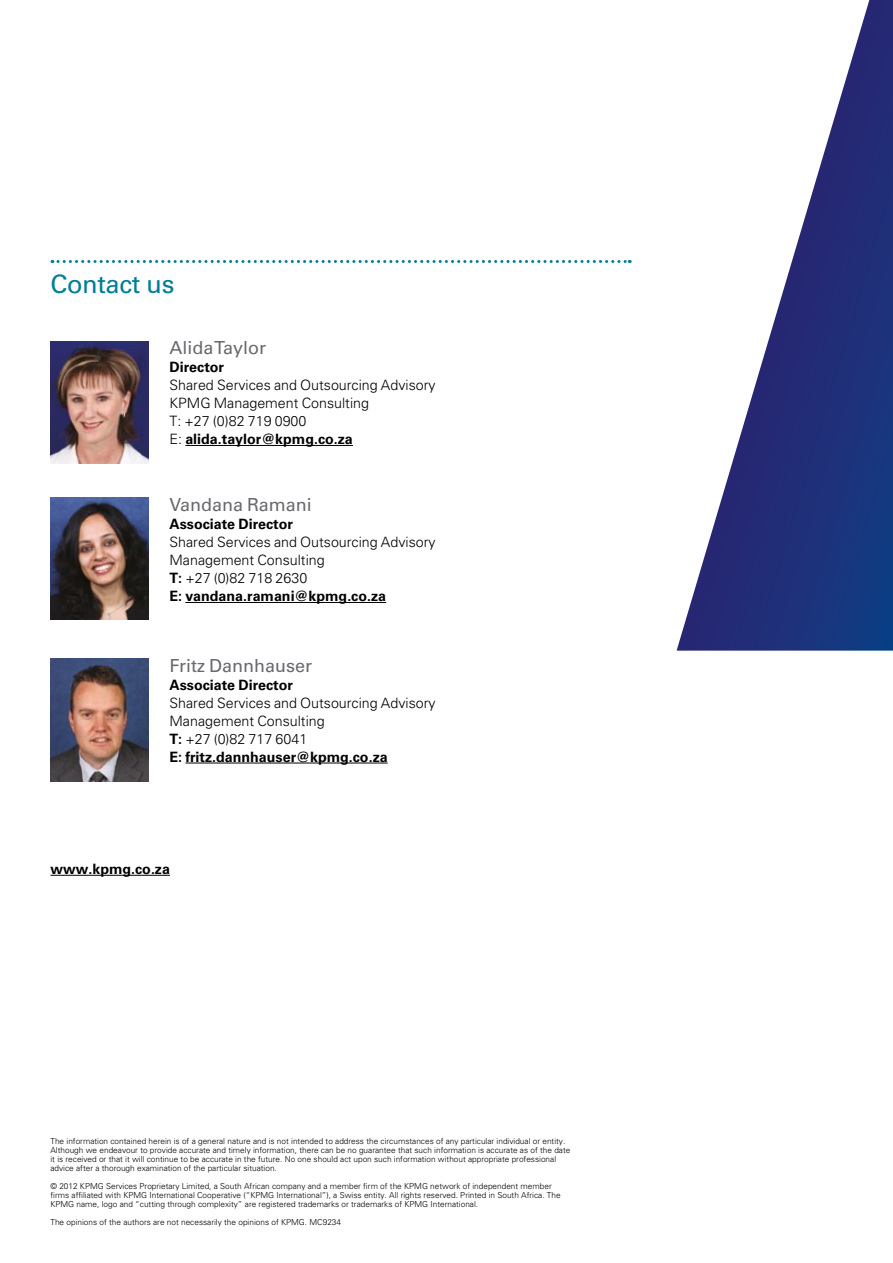
<style>
.page{position:relative;width:893px;height:1263px;background:#fff}
.page>*{position:absolute;margin:0;border:0;box-sizing:border-box;transform-origin:0 0}
.t1{font:25.5px "Univers LT Std";letter-spacing:-.015em;color:#007d97}
.t2{font:18px "Univers LT Std";color:#696a6f}
.t3{font:300 14.25px/18px "Univers LT Std";color:#000}
.t4{font:700 14.25px "Univers LT Std";color:#000}
.t5{font:300 8.25px/9px "Univers LT Std";color:#000}
.s1{font-weight:700}
</style>
<div class="page">
<svg style="left:52px;top:260px;width:578px;height:3px"></svg>
<hr style="left:185px;top:445px;width:168px;height:1px;background:#000">
<hr style="left:185px;top:602px;width:201px;height:1px;background:#000">
<hr style="left:185px;top:763px;width:203px;height:1px;background:#000">
<hr style="left:50px;top:875px;width:120px;height:1px;background:#000">
<svg style="left:677px;top:0;width:216px;height:651px"></svg>
<img style="left:50px;top:341px;width:99px;height:122px">
<img style="left:50px;top:497px;width:99px;height:123px">
<img style="left:50px;top:659px;width:99px;height:122px">
<h1 class="t1" style="left:50px;top:269px;width:126px">Contact us</h1>
<h2 class="t2" style="left:170px;top:337px;width:98px">Alida Taylor</h2>
<h3 class="t4" style="left:170px;top:359px;width:56px">Director</h3>
<h3 class="t3" style="left:170px;top:376px;width:268px">Shared Services and Outsourcing Advisory<br>KPMG Management Consulting<br>T: +27 (0)82 719 0900<br>E : <span class="s1">alida.taylor@kpmg.co.za</span></h3>
<h2 class="t2" style="left:170px;top:494px;width:144px">Vandana Ramani</h2>
<h3 class="t4" style="left:170px;top:516px;width:125px">Associate Director</h3>
<h3 class="t3" style="left:170px;top:533px;width:268px">Shared Services and Outsourcing Advisory<br>Management Consulting<br><span class="s1">T:</span> +27 (0)82 718 2630<br><span class="s1">E: vandana.ramani@kpmg.co.za</span></h3>
<h2 class="t2" style="left:170px;top:654px;width:144px">Fritz Dannhauser</h2>
<h3 class="t4" style="left:170px;top:676px;width:125px">Associate Director</h3>
<h3 class="t3" style="left:170px;top:693px;width:268px">Shared Services and Outsourcing Advisory<br>Management Consulting<br><span class="s1">T:</span> +27 (0)82 717 6041<br><span class="s1">E: fritz.dannhauser@kpmg.co.za</span></h3>
<h3 class="t4" style="left:50px;top:860px;width:121px">www.kpmg.co.za</h3>
<p class="t5" style="left:50px;top:1137px;width:521px">The information contained herein is of a general nature and is not intended to address the circumstances of any particular individual or entity.<br>Although we endeavour to provide accurate and timely information, there can be no guarantee that such information is accurate as of the date it is received or that it will continue to be accurate in the future. No one should act upon such information without appropriate professional advice after a thorough examination of the particular situation.</p>
<p class="t5" style="left:50px;top:1182px;width:512px">© 2012 KPMG Services Proprietary Limited, a South African company and a member firm of the KPMG network of independent member firms affiliated with KPMG I nternational Cooperative (“KPMG I nternational”), a Swiss entity. All rights reserved. Printed in South Africa. The<br>KPMG name, logo and “cutting through complexity” are registered trademarks or trademarks of KPMG I nternational.</p>
<p class="t5" style="left:50px;top:1218px;width:292px">The opinions of the authors are not necessarily the opinions of KPMG. MC9234</p>
</div>
